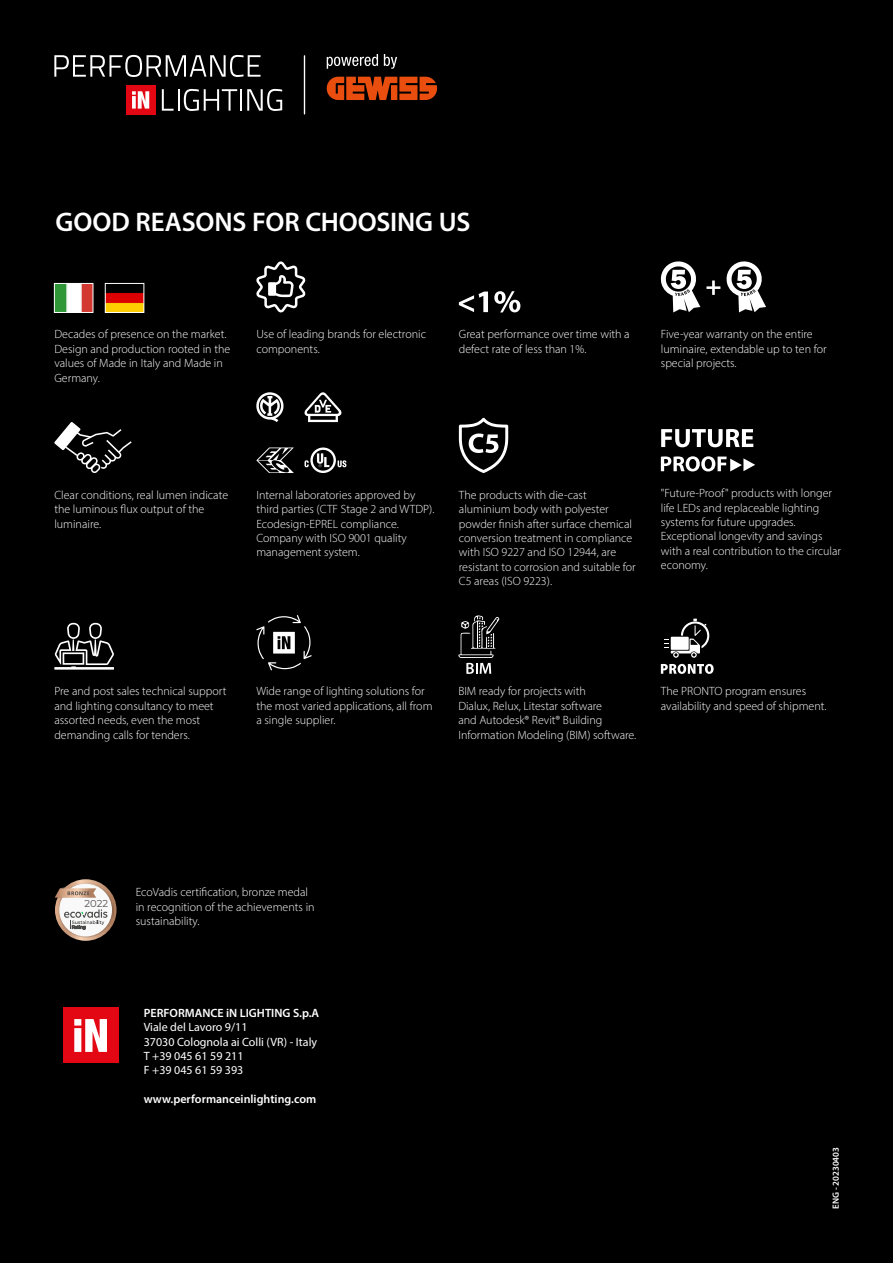
<style>
.page{position:relative;width:893px;height:1263px;background:#000}
.page>*{position:absolute;margin:0;border:0;box-sizing:border-box;transform-origin:0 0}
.t1{font:600 27px "Myriad Pro";letter-spacing:-.005em;color:#fff}
.t2{font:300 12px/14.4px "Myriad Pro";color:#fff}
.t3{font:12px/14.4px "Myriad Pro";color:#fff}
.t4{font:600 12px "Myriad Pro";color:#fff}
.t5{font:10.05px "Montserrat";color:#515151}
.t6{font:600 9px "Myriad Pro";color:#fff}
</style>
<div class="page">
<svg style="left:660px;top:261px;width:40px;height:51px"></svg>
<svg style="left:706px;top:261px;width:60px;height:51px"></svg>
<svg style="left:665px;top:619px;width:45px;height:39px"></svg>
<svg style="left:661px;top:664px;width:53px;height:10px"></svg>
<svg style="left:458px;top:615px;width:42px;height:59px"></svg>
<svg style="left:256px;top:392px;width:28px;height:30px"></svg>
<svg style="left:256px;top:261px;width:50px;height:52px"></svg>
<svg style="left:459px;top:292px;width:29px;height:20px"></svg>
<svg style="left:494px;top:291px;width:26px;height:21px"></svg>
<svg style="left:459px;top:417px;width:49px;height:56px"></svg>
<svg style="left:256px;top:615px;width:56px;height:55px"></svg>
<svg style="left:54px;top:623px;width:60px;height:47px"></svg>
<svg style="left:661px;top:456px;width:94px;height:15px"></svg>
<svg style="left:661px;top:429px;width:92px;height:18px"></svg>
<svg style="left:304px;top:392px;width:37px;height:30px"></svg>
<svg style="left:256px;top:447px;width:38px;height:26px"></svg>
<svg style="left:305px;top:447px;width:41px;height:26px"></svg>
<img style="left:56px;top:285px;width:35px;height:26px">
<div style="left:54px;top:283px;width:39px;height:30px;border:1px solid #fff"></div>
<img style="left:107px;top:292px;width:35px;height:19px">
<div style="left:105px;top:283px;width:39px;height:30px;border:1px solid #fff"></div>
<svg style="left:54px;top:422px;width:78px;height:51px"></svg>
<div style="left:63px;top:1008px;width:55px;height:55px;background:#e30613"></div>
<svg style="left:74px;top:1019px;width:33px;height:33px"></svg>
<svg style="left:55px;top:879px;width:62px;height:62px"></svg>
<img style="left:58px;top:883px;width:55px;height:55px">
<div style="left:59px;top:884px;width:53px;height:52px;background:#f9f9f9;border-radius:50%"></div>
<svg style="left:64px;top:909px;width:43px;height:20px"></svg>
<svg style="left:55px;top:886px;width:41px;height:12px"></svg>
<svg style="left:54px;top:55px;width:207px;height:22px"></svg>
<div style="left:126px;top:85px;width:29px;height:29px;background:#e30613"></div>
<svg style="left:132px;top:91px;width:17px;height:18px"></svg>
<svg style="left:162px;top:89px;width:12px;height:22px"></svg>
<hr style="left:178px;top:89px;width:2px;height:22px;background:#fff">
<svg style="left:184px;top:89px;width:53px;height:22px"></svg>
<hr style="left:240px;top:89px;width:2px;height:22px;background:#fff">
<svg style="left:247px;top:89px;width:35px;height:22px"></svg>
<svg style="left:327px;top:54px;width:51px;height:15px"></svg>
<svg style="left:384px;top:54px;width:13px;height:15px"></svg>
<hr style="left:304px;top:55px;width:1px;height:59px;background:#fff">
<svg style="left:327px;top:77px;width:110px;height:23px;background:#b23b0b"></svg>
<h1 class="t1" style="left:56px;top:205px;width:416px">GOOD REASONS FOR CHOOSING US</h1>
<p class="t2" style="left:54px;top:327px;width:177px">Decades of presence on the market.<br>Design and production rooted in the values of Made in Italy and Made in<br>Germany.</p>
<p class="t2" style="left:256px;top:327px;width:171px">Use of leading brands for electronic components.</p>
<p class="t2" style="left:661px;top:327px;width:167px">Five-year warranty on the entire luminaire, extendable up to ten for special projects.</p>
<p class="t2" style="left:459px;top:327px;width:172px">Great performance over time with a defect rate of less than 1%.</p>
<p class="t2" style="left:54px;top:487px;width:175px">Clear conditions, real lumen indicate the luminous flux output of the luminaire.</p>
<p class="t2" style="left:256px;top:487px;width:180px">Internal laboratories approved by third parties (CTF Stage 2 and WTDP).<br>Ecodesign-EPREL compliance.<br>Company with ISO 9001 quality management system.</p>
<p class="t2" style="left:661px;top:486px;width:182px">"Future-Proof" products with longer life LEDs and replaceable lighting systems for future upgrades.<br>Exceptional longevity and savings with a real contribution to the circular economy.</p>
<p class="t2" style="left:459px;top:487px;width:178px">The products with die-cast aluminium body with polyester powder finish after surface chemical conversion treatment in compliance with ISO 9227 and ISO 12944, are resistant to corrosion and suitable for<br>C5 areas (ISO 9223).</p>
<p class="t2" style="left:54px;top:684px;width:174px">Pre and post sales technical support and lighting consultancy to meet assorted needs, even the most demanding calls for tenders.</p>
<p class="t2" style="left:256px;top:684px;width:178px">Wide range of lighting solutions for the most varied applications, all from a single supplier.</p>
<p class="t2" style="left:458px;top:684px;width:180px">BIM ready for projects with<br>Dialux, Relux, Litestar software<br>and Autodesk® Revit® Building<br>Information Modeling (BIM) software.</p>
<p class="t2" style="left:661px;top:684px;width:167px">The PRONTO program ensures availability and speed of shipment.</p>
<p class="t5" style="left:85px;top:897px;width:25px">2022</p>
<p class="t2" style="left:136px;top:885px;width:180px">EcoVadis certification, bronze medal in recognition of the achievements in sustainability.</p>
<p class="t4" style="left:144px;top:1005px;width:177px">PERFORMANCE iN LIGHTING S.p.A</p>
<p class="t3" style="left:144px;top:1020px;width:175px">Viale del Lavoro 9/11<br>37030 Colognola ai Colli (VR) - Italy<br>T +39 045 61 59 211<br>F +39 045 61 59 393</p>
<p class="t4" style="left:144px;top:1091px;width:174px">www.performanceinlighting.com</p>
<p class="t6" style="left:830px;top:1209px;width:63px;rotate:-90deg">ENG - 20230403</p>
</div>
